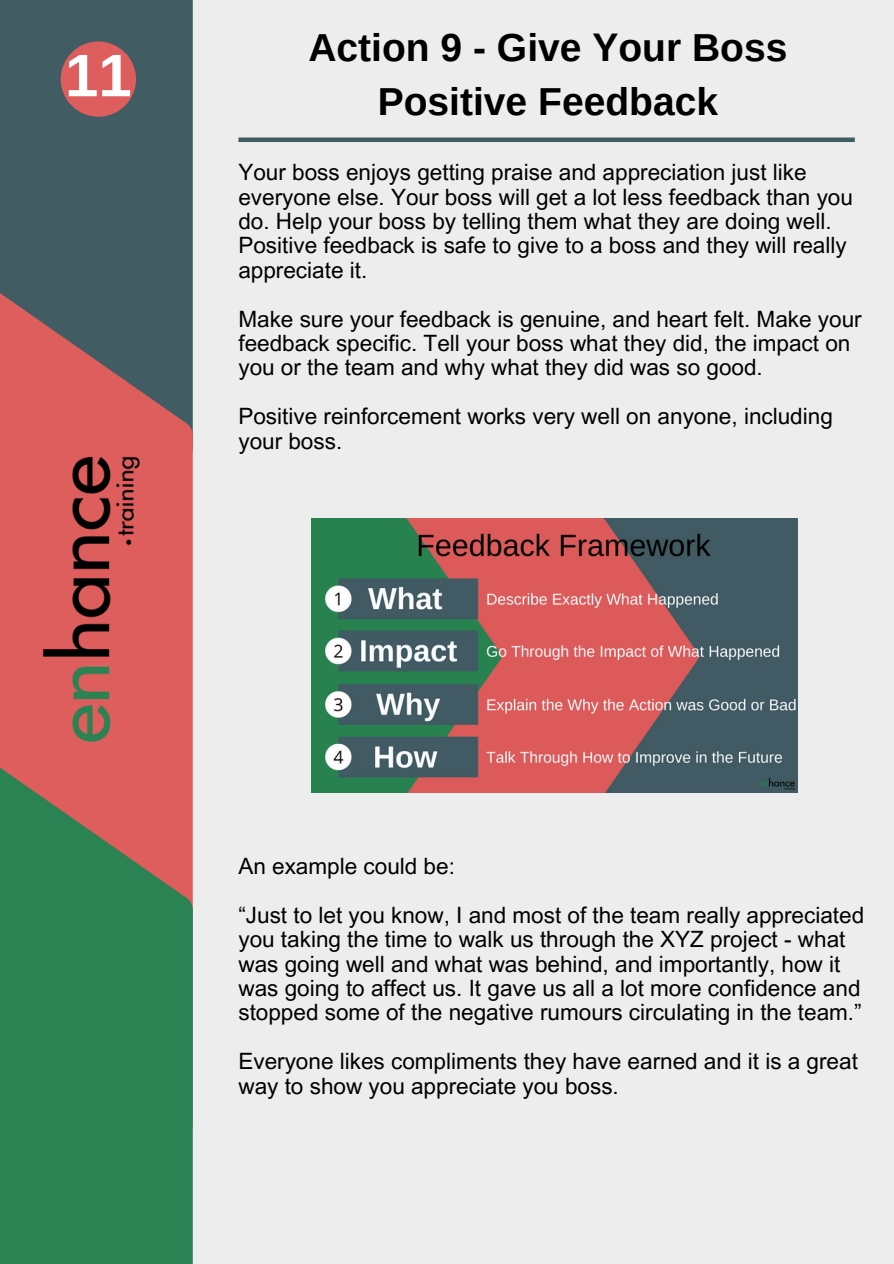
<style>
.page{position:relative;width:894px;height:1264px;background:#fff}
.page>*{position:absolute;margin:0;border:0;box-sizing:border-box;transform-origin:0 0}
.t1{font:700 60px "Arimo";color:#fff}
.t2{font:700 39px/54px "Arimo";color:#000;text-align:center}
.t3{font:22.5px/24.3px "Arial MT Pro";color:#000}
</style>
<div class="page">
<div style="left:0;top:0;width:893px;height:1263px;background:#eeeded"></div>
<div style="left:0;top:0;width:193px;height:191px;background:#425c64"></div>
<svg style="left:0;top:191px;width:193px;height:474px;fill:#425c64"></svg>
<svg style="left:0;top:665px;width:193px;height:598px;fill:#2b8353"></svg>
<img style="left:24px;top:442px;width:131px;height:315px">
<div style="left:238px;top:137px;width:616px;height:5px;background:#425c64"></div>
<div style="left:61px;top:41px;width:75px;height:76px;background:#de5d5d;border-radius:50%"></div>
<img style="left:311px;top:518px;width:486px;height:274px">
<p class="t1" style="left:65px;top:42px;width:68px">11</p>
<p class="t2" style="left:308px;top:20px;width:480px">Action 9 - Give Your Boss<br>Positive Feedback</p>
<p class="t3" style="left:238px;top:163px;width:616px">Your boss enjoys getting praise and appreciation just like everyone else. Your boss will get a lot less feedback than you do. Help your boss by telling them what they are doing well.</p>
<p class="t3" style="left:238px;top:236px;width:609px">Positive feedback is safe to give to a boss and they will really appreciate it.</p>
<h1 class="t3" style="left:238px;top:309px;width:624px">Make sure your feedback is genuine, and heart felt. Make your feedback specific. Tell your boss what they did, the impact on you or the team and why what they did was so good.</h1>
<p class="t3" style="left:238px;top:407px;width:595px">Positive reinforcement works very well on anyone, including your boss.</p>
<p class="t3" style="left:238px;top:856px;width:218px">An example could be:</p>
<p class="t3" style="left:238px;top:905px;width:627px">“Just to let you know, I and most of the team really appreciated you taking the time to walk us through the XYZ project - what was going well and what was behind, and importantly, how it was going to affect us. It gave us all a lot more confidence and stopped some of the negative rumours circulating in the team.”</p>
<p class="t3" style="left:238px;top:1051px;width:621px">Everyone likes compliments they have earned and it is a great way to show you appreciate you boss.</p>
</div>
